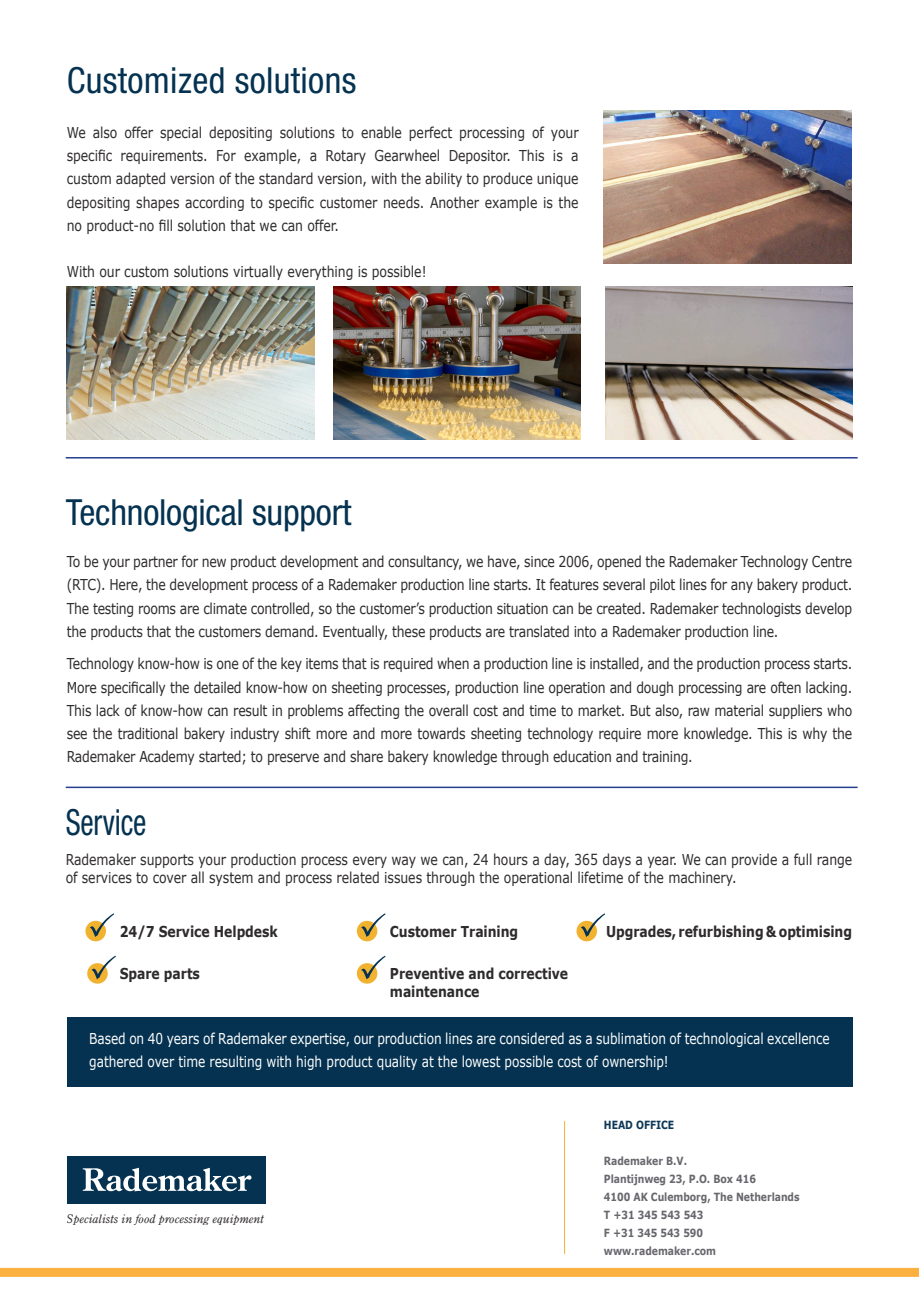
<style>
.page{position:relative;width:919px;height:1289px;background:#fff}
.page>*{position:absolute;margin:0;border:0;box-sizing:border-box;transform-origin:0 0}
.t1{font:condensed 36px "Helvetica Neue LT Std";letter-spacing:-.005em;color:#053250}
.t2{font:condensed 36px "Helvetica Neue LT Std";letter-spacing:-.005em;color:#053250;scale:.83 1}
.t3{font:15px/23.2px "Verdana";letter-spacing:-.005em;color:#2e2b2c;text-align:justify;scale:.83 1}
.t4{font:15px/22.5px "Verdana";letter-spacing:-.005em;color:#fff;scale:.81 1}
.t5{font:700 15px "Verdana";letter-spacing:-.005em;color:#2e2b2c;scale:.83 1}
.t6{font:italic 12.9px "Century Old Style";letter-spacing:.005em;color:#231f20}
.t7{font:700 11.25px "Verdana";letter-spacing:-.005em;color:#69676d;scale:.83 1}
.t8{font:700 11.25px "Verdana";letter-spacing:-.005em;color:#0d3755;scale:.83 1}
</style>
<div class="page">
<hr style="left:564px;top:1120px;width:1px;height:133px;background:#f1b230">
<div style="left:67px;top:1016px;width:785px;height:70px;background:#053250"></div>
<div style="left:87px;top:963px;width:21px;height:20px;background:#f1b230;border-radius:50%"></div>
<svg style="left:91px;top:955px;width:25px;height:24px"></svg>
<div style="left:576px;top:920px;width:21px;height:21px;background:#f1b230;border-radius:50%"></div>
<svg style="left:580px;top:913px;width:25px;height:24px"></svg>
<div style="left:357px;top:920px;width:20px;height:21px;background:#f1b230;border-radius:50%"></div>
<svg style="left:361px;top:913px;width:24px;height:24px"></svg>
<div style="left:85px;top:920px;width:21px;height:21px;background:#f1b230;border-radius:50%"></div>
<svg style="left:90px;top:913px;width:24px;height:24px"></svg>
<div style="left:357px;top:963px;width:20px;height:20px;background:#f1b230;border-radius:50%"></div>
<svg style="left:361px;top:955px;width:24px;height:24px"></svg>
<img style="left:603px;top:111px;width:248px;height:153px">
<img style="left:333px;top:286px;width:247px;height:153px">
<img style="left:605px;top:286px;width:247px;height:153px">
<img style="left:67px;top:286px;width:247px;height:153px">
<hr style="left:66px;top:457px;width:791px;height:1px;background:#253f8e">
<hr style="left:66px;top:786px;width:791px;height:2px;background:#253f8e">
<div style="left:67px;top:1155px;width:198px;height:48px;background:#063251"></div>
<svg style="left:83px;top:1167px;width:168px;height:24px"></svg>
<div style="left:0;top:1267px;width:918px;height:9px;background:#fbb03f"></div>
<p class="t1" style="left:67px;top:59px;width:291px">Customized solutions</p>
<p class="t3" style="left:67px;top:121px;width:618px">We also offer special depositing solutions to enable perfect processing of your specific requirements. For example, a Rotary Gearwheel Depositor. This is a custom adapted version of the standard version, with the ability to produce unique depositing shapes according to specific customer needs. Another example is the no product-no fill solution that we can offer.</p>
<p class="t3" style="left:67px;top:260px;width:435px">With our custom solutions virtually everything is possible!</p>
<p class="t1" style="left:66px;top:491px;width:287px">Technological support</p>
<p class="t3" style="left:67px;top:550px;width:947px">To be your partner for new product development and consultancy, we have, since 2006, opened the Rademaker Technology Centre (RTC). Here, the development process of a Rademaker production line starts. It features several pilot lines for any bakery product.<br>The testing rooms are climate controlled, so the customer’s production situation can be created. Rademaker technologists develop the products that the customers demand. Eventually, these products are translated into a Rademaker production line.</p>
<p class="t3" style="left:67px;top:652px;width:947px">Technology know-how is one of the key items that is required when a production line is installed, and the production process starts.<br>More specifically the detailed know-how on sheeting processes, production line operation and dough processing are often lacking.<br>This lack of know-how can result in problems affecting the overall cost and time to market. But also, raw material suppliers who see the traditional bakery industry shift more and more towards sheeting technology require more knowledge. This is why the Rademaker Academy started; to preserve and share bakery knowledge through education and training.</p>
<p class="t2" style="left:66px;top:801px;width:99px">Service</p>
<p class="t3" style="left:66px;top:850px;width:949px;line-height:18px">Rademaker supports your production process every way we can, 24 hours a day, 365 days a year. We can provide a full range of services to cover all system and process related issues through the operational lifetime of the machinery.</p>
<p class="t5" style="left:120px;top:921px;width:192px">24/7 Service Helpdesk</p>
<p class="t5" style="left:390px;top:921px;width:156px">Customer Training</p>
<p class="t5" style="left:606px;top:921px;width:298px">Upgrades, refurbishing &amp; optimising</p>
<p class="t5" style="left:120px;top:963px;width:98px">Spare parts</p>
<p class="t5" style="left:390px;top:963px;width:216px">Preventive and corrective</p>
<p class="t5" style="left:390px;top:981px;width:109px">maintenance</p>
<p class="t4" style="left:89px;top:1027px;width:915px">Based on 40 years of Rademaker expertise, our production lines are considered as a sublimation of technological excellence gathered over time resulting with high product quality at the lowest possible cost of ownership!</p>
<p class="t6" style="left:67px;top:1211px;width:198px">Specialists in food processing equipment</p>
<p class="t8" style="left:604px;top:1117px;width:86px">HEAD OFFICE</p>
<p class="t7" style="left:604px;top:1153px;width:102px">Rademaker B.V.</p>
<p class="t7" style="left:604px;top:1171px;width:185px">Plantijnweg 23, P.O. Box 416</p>
<p class="t7" style="left:604px;top:1189px;width:237px">4100 AK Culemborg, The Netherlands</p>
<p class="t7" style="left:604px;top:1207px;width:121px">T +31 345 543 543</p>
<p class="t7" style="left:604px;top:1225px;width:121px">F +31 345 543 590</p>
<p class="t7" style="left:604px;top:1243px;width:136px">www.rademaker.com</p>
</div>
